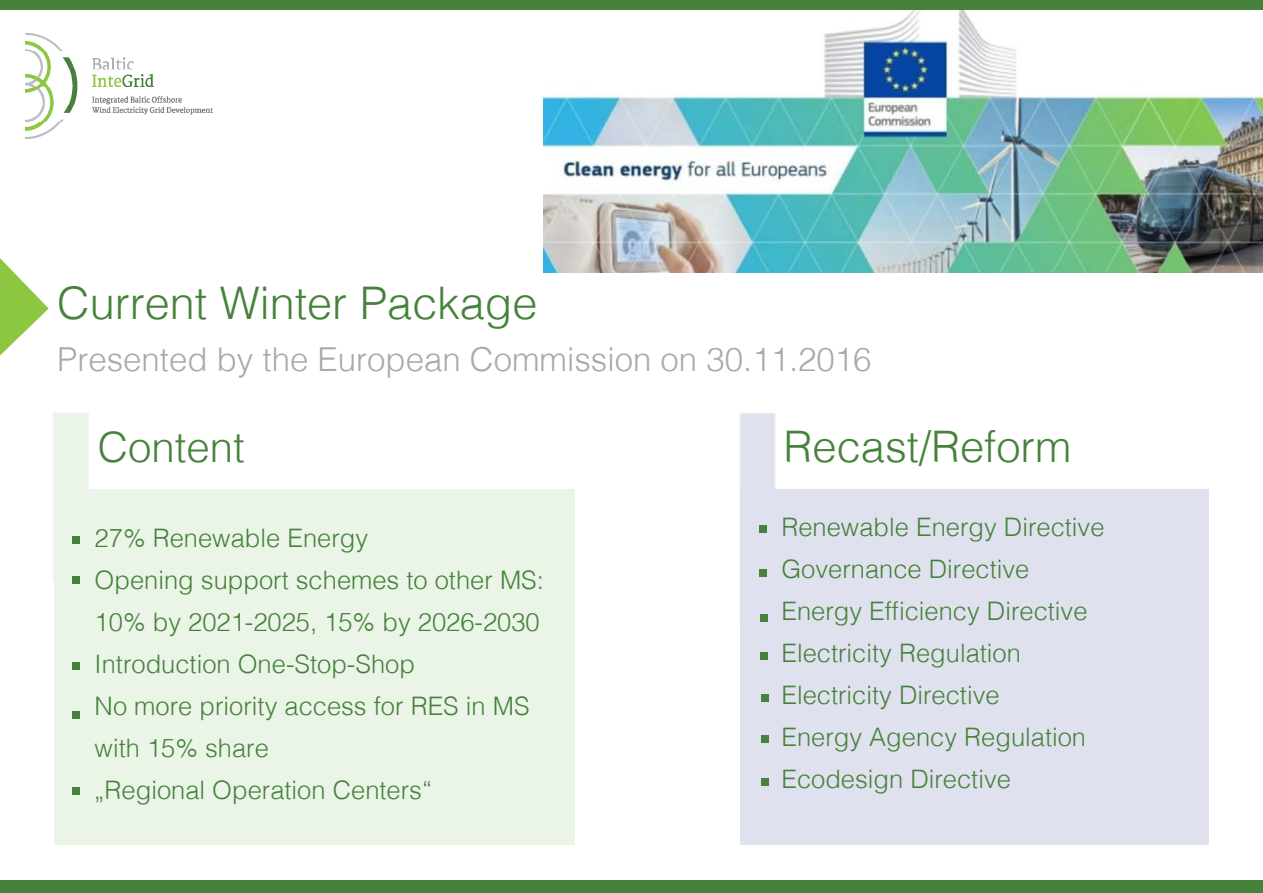
<style>
.page{position:relative;width:1263px;height:893px;background:#fff}
.page>*{position:absolute;margin:0;border:0;box-sizing:border-box;transform-origin:0 0}
.t1{font:300 45px "Helvetica";color:#46823b}
.t2{font:300 43.5px "Helvetica";color:#46823b}
.t3{font:300 42px "Helvetica";color:#46823b}
.t4{font:300 33px "Helvetica";color:#a8a9ad}
.t5{font:300 25.5px/42px "Helvetica";color:#46823b}
</style>
<div class="page">
<img style="left:25px;top:33px;width:188px;height:105px">
<div style="left:0;top:880px;width:1263px;height:13px;background:#46823b"></div>
<svg style="left:0;top:258px;width:49px;height:98px"></svg>
<div style="left:739px;top:412px;width:37px;height:211px;background:#e0e1ee;border:1px solid #f2f3f4"></div>
<div style="left:741px;top:489px;width:468px;height:356px;background:#e0e1ee"></div>
<div style="left:760px;top:526px;width:7px;height:7px;background:#46823b"></div>
<div style="left:761px;top:778px;width:7px;height:7px;background:#46823b"></div>
<div style="left:760px;top:614px;width:7px;height:7px;background:#46823b"></div>
<div style="left:761px;top:694px;width:7px;height:7px;background:#46823b"></div>
<div style="left:53px;top:412px;width:36px;height:168px;background:#eaf4e7;border:1px solid #f2f3f4"></div>
<div style="left:54px;top:489px;width:520px;height:356px;background:#eaf4e7"></div>
<div style="left:72px;top:536px;width:7px;height:8px;background:#46823b"></div>
<div style="left:72px;top:711px;width:7px;height:7px;background:#46823b"></div>
<div style="left:72px;top:576px;width:7px;height:8px;background:#46823b"></div>
<div style="left:72px;top:663px;width:7px;height:7px;background:#46823b"></div>
<div style="left:760px;top:570px;width:7px;height:7px;background:#46823b"></div>
<div style="left:760px;top:653px;width:7px;height:7px;background:#46823b"></div>
<div style="left:761px;top:735px;width:7px;height:7px;background:#46823b"></div>
<div style="left:72px;top:787px;width:7px;height:8px;background:#46823b"></div>
<img style="left:543px;top:10px;width:720px;height:262px">
<div style="left:0;top:0;width:1263px;height:10px;background:#46823b"></div>
<p class="t1" style="left:57px;top:265px;width:482px">Current Winter Package</p>
<p class="t4" style="left:57px;top:331px;width:816px">Presented by the European Commission on 30.11.2016</p>
<p class="t3" style="left:98px;top:411px;width:149px">Content</p>
<p class="t5" style="left:95px;top:515px;width:275px">27% Renewable Energy</p>
<p class="t5" style="left:95px;top:557px;width:451px">Opening support schemes to other MS:<br>10% by 2021-2025, 15% by 2026-2030</p>
<p class="t5" style="left:95px;top:641px;width:322px">Introduction One-Stop-Shop</p>
<p class="t5" style="left:95px;top:683px;width:437px">No more priority access for RES in MS with 15% share</p>
<p class="t5" style="left:95px;top:767px;width:339px">„Regional Operation Centers“</p>
<p class="t2" style="left:783px;top:409px;width:289px">Recast/Reform</p>
<p class="t5" style="left:781px;top:505px;width:325px">Renewable Energy Directive</p>
<p class="t5" style="left:781px;top:547px;width:250px">Governance Directive</p>
<p class="t5" style="left:781px;top:589px;width:308px">Energy Efficiency Directive</p>
<p class="t5" style="left:781px;top:631px;width:241px">Electricity Regulation</p>
<p class="t5" style="left:781px;top:673px;width:220px">Electricity Directive</p>
<p class="t5" style="left:781px;top:715px;width:306px">Energy Agency Regulation</p>
<p class="t5" style="left:781px;top:757px;width:231px">Ecodesign Directive</p>
</div>
